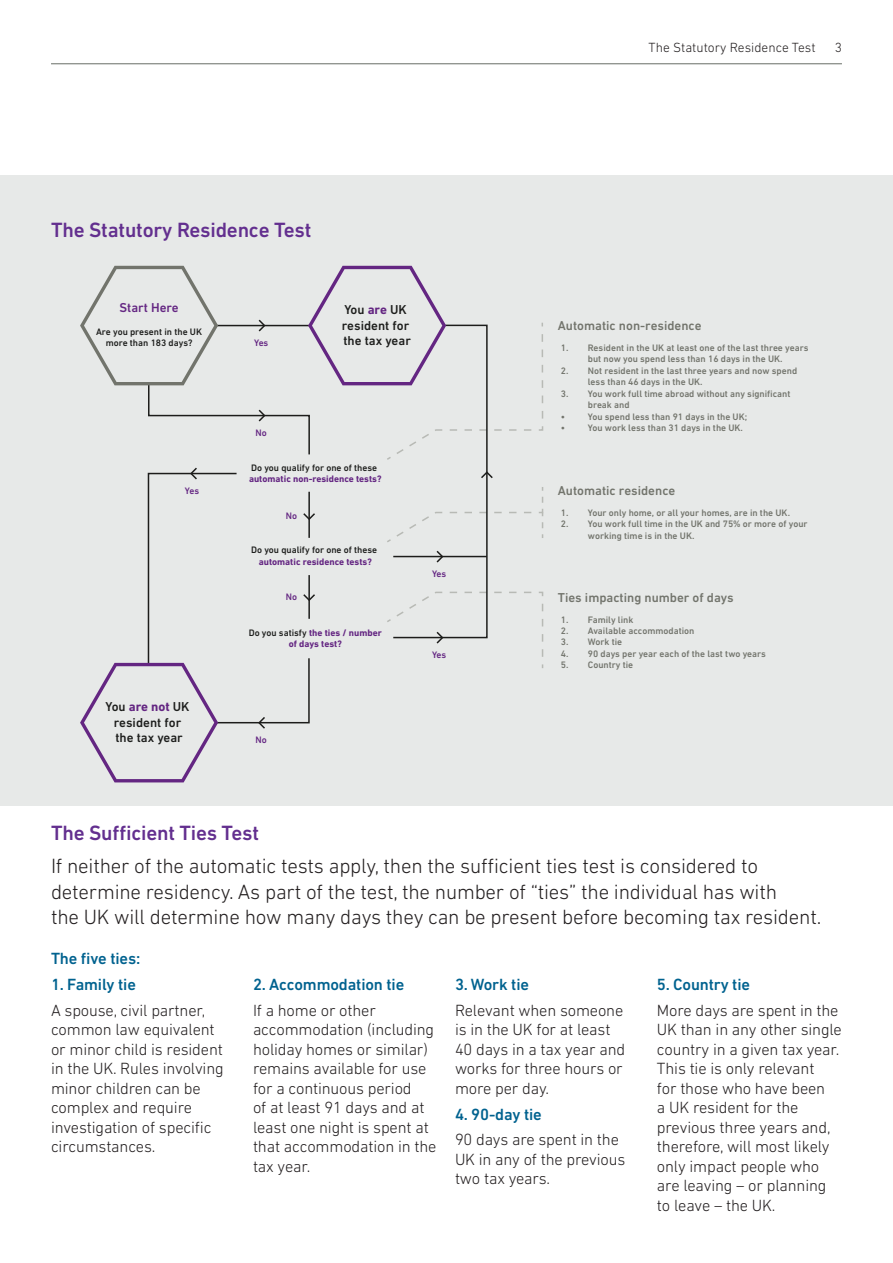
<style>
.page{position:relative;width:893px;height:1263px;background:#fff}
.page>*{position:absolute;margin:0;border:0;box-sizing:border-box;transform-origin:0 0}
.Standfirst_15_16_8{font:300 21px/25.2px "DIN Next LT Pro";letter-spacing:-.01em;color:#231f20}
.H2_14_16_8{font:500 21px "DIN Next LT Pro";letter-spacing:-.01em;color:#632f8f}
.Body_11_13{font:300 16.5px/19.5px "DIN Next LT Pro";letter-spacing:-.01em;color:#231f20}
.Body_11_13-2{font:500 16.5px "DIN Next LT Pro";letter-spacing:-.01em;color:#00628f}
.t1{font:300 13.5px "DIN Next LT Pro";color:#231f20}
.t2{font:500 13.2px "DIN Next LT Pro";color:#72746c}
.t3{font:500 13.05px/15.8px "DIN Next LT Pro";color:#1d1e1c}
.t4{font:500 13.05px "DIN Next LT Pro";color:#642682}
.t5{font:500 9.6px/11.4px "DIN Next LT Pro";color:#72746c}
.t6{font:700 9.6px/11.4px "DIN Next LT Pro";color:#642682}
.t7{font:500 9.6px/11.4px "DIN Next LT Pro";color:#1d1e1c;text-align:center}
.t8{font:500 9.6px "DIN Next LT Pro";color:#642682}
.s1{font-weight:700;color:#642682}
.s2{font-weight:500;color:#1d1e1c}
</style>
<div class="page">
<hr style="left:51px;top:63px;width:791px;height:1px;background:#686e67">
<div style="left:0;top:175px;width:893px;height:631px;background:#e7e9e8"></div>
<svg style="left:80px;top:266px;width:464px;height:516px"></svg>
<p class="H2_14_16_8" style="left:51px;top:218px;width:262px">The Statutory Residence Test</p>
<p class="t4" style="left:119px;top:300px;width:61px">Start Here</p>
<p class="t7" style="left:96px;top:326px;width:108px">Are you present in the UK more than 183 days?</p>
<p class="t8" style="left:254px;top:337px;width:16px">Yes</p>
<p class="t3" style="left:342px;top:301px;width:71px">You <span class="s1">are</span> UK resident for the tax year</p>
<p class="t8" style="left:185px;top:485px;width:16px">Yes</p>
<p class="t3" style="left:106px;top:698px;width:86px;text-align:center">You <span class="s1">are not</span> UK resident for the tax year</p>
<p class="t8" style="left:256px;top:427px;width:13px">No</p>
<p class="t6" style="left:249px;top:462px;width:134px"><span class="s2">Do you qualify for one of these </span>automatic non-residence tests?</p>
<p class="t8" style="left:286px;top:510px;width:13px">No</p>
<p class="t7" style="left:251px;top:544px;width:128px">Do you qualify for one of these <span class="s1">automatic residence tests?</span></p>
<p class="t8" style="left:286px;top:591px;width:13px">No</p>
<p class="t6" style="left:249px;top:627px;width:135px;text-align:center"><span class="s2">Do you satisfy</span> the ties / number of days test?</p>
<p class="t8" style="left:256px;top:734px;width:13px">No</p>
<p class="t8" style="left:432px;top:568px;width:16px">Yes</p>
<p class="t8" style="left:432px;top:649px;width:16px">Yes</p>
<p class="t1" style="left:649px;top:39px;width:168px">The Statutory Residence Test</p>
<p class="t1" style="left:835px;top:39px;width:9px">3</p>
<p class="t2" style="left:558px;top:318px;width:145px">Automatic non-residence</p>
<p class="t5" style="left:561px;top:342px;width:249px;text-align:center">1. Resident in the UK at least one of the last three years but now you spend less than 16 days in the UK.</p>
<p class="t5" style="left:588px;top:365px;width:211px;text-indent:-27px">2. Not resident in the last three years and now spend less than 46 days in the UK.</p>
<p class="t5" style="left:588px;top:388px;width:204px;text-indent:-27px">3. You work full time abroad without any significant break and</p>
<p class="t5" style="left:561px;top:411px;width:188px">• You spend less than 91 days in the UK;</p>
<p class="t5" style="left:561px;top:422px;width:184px">• You work less than 31 days in the UK.</p>
<p class="t2" style="left:558px;top:483px;width:119px">Automatic residence</p>
<p class="t5" style="left:561px;top:507px;width:231px">1. Your only home, or all your homes, are in the UK.</p>
<p class="t5" style="left:588px;top:518px;width:221px;text-indent:-27px">2. You work full time in the UK and 75% or more of your working time is in the UK.</p>
<p class="t2" style="left:558px;top:589px;width:177px">Ties impacting number of days</p>
<p class="t5" style="left:561px;top:613px;width:74px">1. Family link</p>
<p class="t5" style="left:561px;top:625px;width:135px">2. Available accommodation</p>
<p class="t5" style="left:561px;top:636px;width:63px">3. Work tie</p>
<p class="t5" style="left:561px;top:648px;width:207px">4. 90 days per year each of the last two years</p>
<p class="t5" style="left:561px;top:659px;width:74px">5. Country tie</p>
<p class="H2_14_16_8" style="left:51px;top:820px;width:210px">The Sufficient Ties Test</p>
<p class="Standfirst_15_16_8" style="left:51px;top:853px;width:772px">If neither of the automatic tests apply, then the sufficient ties test is considered to determine residency. As part of the test, the number of “ties” the individual has with<br>the UK will determine how many days they can be present before becoming tax resident.</p>
<p class="Body_11_13-2" style="left:51px;top:949px;width:91px">The five ties:</p>
<p class="Body_11_13-2" style="left:51px;top:974px;width:86px">1. Family tie</p>
<p class="Body_11_13" style="left:51px;top:1000px;width:174px">A spouse, civil partner, common law equivalent or minor child is resident in the UK. Rules involving minor children can be complex and require investigation of specific circumstances.</p>
<p class="Body_11_13-2" style="left:253px;top:974px;width:153px">2. Accommodation tie</p>
<p class="Body_11_13" style="left:253px;top:1000px;width:185px">If a home or other accommodation (including holiday homes or similar) remains available for use for a continuous period<br>of at least 91 days and at least one night is spent at that accommodation in the tax year.</p>
<p class="Body_11_13-2" style="left:455px;top:974px;width:76px">3. Work tie</p>
<p class="Body_11_13" style="left:455px;top:1000px;width:172px">Relevant when someone is in the UK for at least<br>40 days in a tax year and works for three hours or more per day.</p>
<p class="Body_11_13-2" style="left:455px;top:1104px;width:88px">4. 90-day tie</p>
<p class="Body_11_13" style="left:455px;top:1130px;width:172px">90 days are spent in the<br>UK in any of the previous two tax years.</p>
<p class="Body_11_13-2" style="left:657px;top:974px;width:95px">5. Country tie</p>
<p class="Body_11_13" style="left:657px;top:1000px;width:186px">More days are spent in the<br>UK than in any other single country in a given tax year.<br>This tie is only relevant<br>for those who have been<br>a UK resident for the previous three years and, therefore, will most likely only impact people who are leaving – or planning to leave – the UK.</p>
</div>
